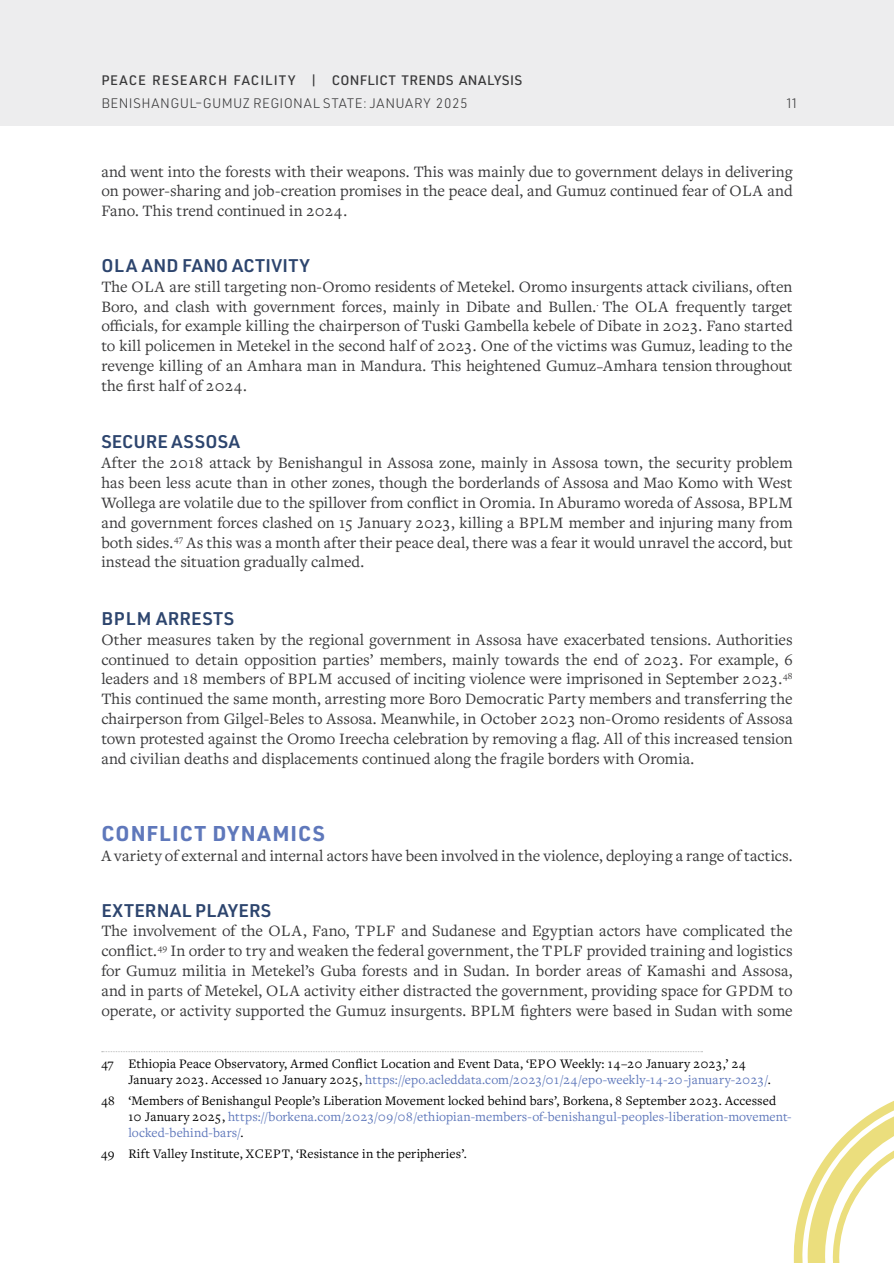
<style>
.page{position:relative;width:894px;height:1263px;background:#fff}
.page>*{position:absolute;margin:0;border:0;box-sizing:border-box;transform-origin:0 0}
.t1{font:700 21px "URWDIN";letter-spacing:.06em;color:#5f78bb}
.t2{font:600 18px "URWDIN";letter-spacing:.025em;color:#2d456e}
.t3{font:16.5px/19.8px "Freight Text Pro";color:#383839;text-align:justify}
.t4{font:13.5px/16.2px "Freight Text Pro";letter-spacing:.01em;color:#000}
.t5{font:500 13.5px "URWDIN";letter-spacing:.05em;color:#383839}
.t6{font:300 13.5px "URWDIN";letter-spacing:.035em;color:#383839}
.s1{font-size:13.5px;color:#000}
.s2{color:#5f78bb}
</style>
<div class="page">
<div style="left:0;top:0;width:893px;height:126px;background:#ededee"></div>
<svg style="left:102px;top:1051px;width:600px;height:1px"></svg>
<svg style="left:793px;top:1101px;width:100px;height:162px"></svg>
<p class="t5" style="left:101px;top:71px;width:422px">PEACE RESEARCH FACILITY | CONFLICT TRENDS ANALYSIS</p>
<p class="t6" style="left:101px;top:94px;width:367px">BENISHANGUL–GUMUZ REGIONAL STATE: JANUARY 2025</p>
<p class="t6" style="left:786px;top:94px;width:11px">11</p>
<p class="t3" style="left:101px;top:161px;width:692px">and went into the forests with their weapons. This was mainly due to government delays in delivering on power-sharing and job-creation promises in the peace deal, and Gumuz continued fear of OLA and Fano. This trend continued in 2024.</p>
<p class="t2" style="left:101px;top:253px;width:209px">OLA AND FANO ACTIVITY</p>
<p class="t3" style="left:101px;top:276px;width:692px">The OLA are still targeting non-Oromo residents of Metekel. Oromo insurgents attack civilians, often Boro, and clash with government forces, mainly in Dibate and Bullen.<sup>.</sup> The OLA frequently target officials, for example killing the chairperson of Tuski Gambella kebele of Dibate in 2023. Fano started to kill policemen in Metekel in the second half of 2023. One of the victims was Gumuz, leading to the revenge killing of an Amhara man in Mandura. This heightened Gumuz<span class="s1">–</span>Amhara tension throughout the first half of 2024.</p>
<p class="t2" style="left:101px;top:430px;width:140px">SECURE ASSOSA</p>
<p class="t3" style="left:101px;top:452px;width:692px">After the 2018 attack by Benishangul in Assosa zone, mainly in Assosa town, the security problem has been less acute than in other zones, though the borderlands of Assosa and Mao Komo with West Wollega are volatile due to the spillover from conflict in Oromia. In Aburamo woreda of Assosa, BPLM and government forces clashed on 15 January 2023, killing a BPLM member and injuring many from both sides.<sup>47</sup> As this was a month after their peace deal, there was a fear it would unravel the accord, but instead the situation gradually calmed.</p>
<p class="t2" style="left:101px;top:606px;width:134px">BPLM ARRESTS</p>
<p class="t3" style="left:101px;top:629px;width:692px">Other measures taken by the regional government in Assosa have exacerbated tensions. Authorities continued to detain opposition parties’ members, mainly towards the end of 2023. For example, 6 leaders and 18 members of BPLM accused of inciting violence were imprisoned in September 2023.<sup>48<br></sup>This continued the same month, arresting more Boro Democratic Party members and transferring the chairperson from Gilgel-Beles to Assosa. Meanwhile, in October 2023 non-Oromo residents of Assosa town protested against the Oromo Ireecha celebration by removing a flag. All of this increased tension and civilian deaths and displacements continued along the fragile borders with Oromia.</p>
<p class="t1" style="left:101px;top:819px;width:225px">CONFLICT DYNAMICS</p>
<p class="t3" style="left:101px;top:845px;width:692px">A variety of external and internal actors have been involved in the violence, deploying a range of tactics.</p>
<p class="t2" style="left:101px;top:898px;width:171px">EXTERNAL PLAYERS</p>
<p class="t3" style="left:101px;top:920px;width:692px">The involvement of the OLA, Fano, TPLF and Sudanese and Egyptian actors have complicated the conflict.<sup>49</sup> In order to try and weaken the federal government, the TPLF provided training and logistics for Gumuz militia in Metekel’s Guba forests and in Sudan. In border areas of Kamashi and Assosa, and in parts of Metekel, OLA activity either distracted the government, providing space for GPDM to operate, or activity supported the Gumuz insurgents. BPLM fighters were based in Sudan with some</p>
<p class="t4" style="left:128px;top:1055px;width:643px;text-indent:-27px">47 Ethiopia Peace Observatory, Armed Conflict Location and Event Data, ‘EPO Weekly: 14–20 January 2023,’ 24<br>January 2023. Accessed 10 January 2025, <span class="s2">https://epo.acleddata.com/2023/01/24/epo-weekly-14-20-january-2023/</span>.</p>
<p class="t4" style="left:128px;top:1092px;width:664px;text-indent:-27px">48 ‘Members of Benishangul People’s Liberation Movement locked behind bars’, Borkena, 8 September 2023. Accessed<br>10 January 2025, <span class="s2">https://borkena.com/2023/09/08/ethiopian-members-of-benishangul-peoples-liberation-movement&shy;locked-behind-bars/</span>.</p>
<p class="t4" style="left:101px;top:1145px;width:367px">49 Rift Valley Institute, XCEPT, ‘Resistance in the peripheries’.</p>
</div>
